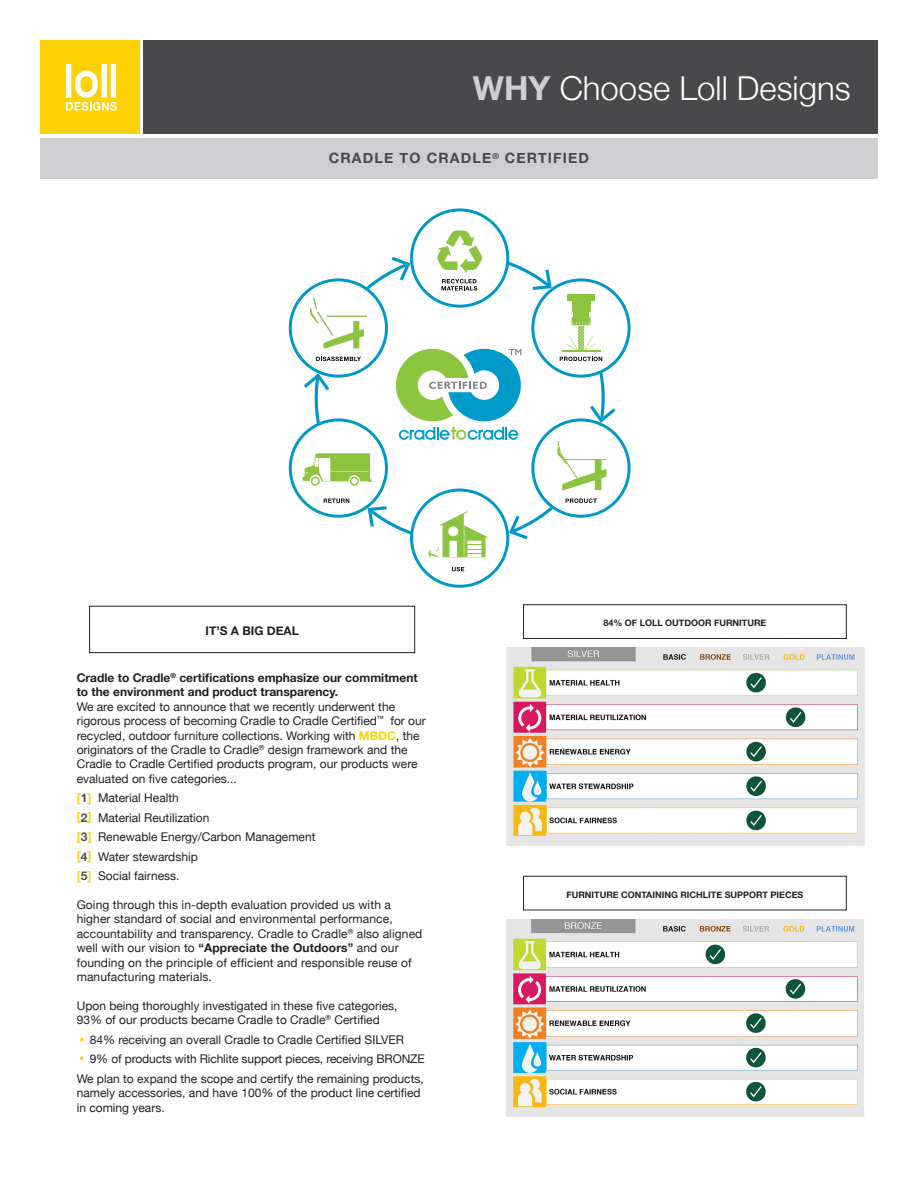
<style>
.page{position:relative;width:918px;height:1188px;background:#fff}
.page>*{position:absolute;margin:0;border:0;box-sizing:border-box;transform-origin:0 0}
.t1{font:300 33px "Helvetica Neue";color:#fff}
.t2{font:30px "Helvetica Neue";color:#fed105}
.t3{font:700 14.25px "Helvetica Neue";letter-spacing:.08em;color:#49494c}
.t4{font:12px/14.4px "Helvetica Neue";color:#231f20}
.t5{font:700 12px/14.4px "Helvetica Neue";color:#231f20}
.t6{font:700 9px "Helvetica Neue";color:#231f20}
.s1{font-weight:700;color:#cdcfd1}
.s2{font-weight:700;color:#fed105}
.s3{font-weight:700;color:#fed514}
.s4{font-weight:700;color:#4b4c4d}
.s5{font-weight:700}
</style>
<div class="page">
<svg style="left:288px;top:208px;width:343px;height:380px"></svg>
<div style="left:40px;top:40px;width:100px;height:94px;background:#fed105"></div>
<div style="left:102px;top:64px;width:5px;height:34px;background:#fff"></div>
<div style="left:66px;top:64px;width:5px;height:34px;background:#fff"></div>
<div style="left:111px;top:64px;width:5px;height:34px;background:#fff"></div>
<svg style="left:66px;top:71px;width:51px;height:40px"></svg>
<div style="left:143px;top:40px;width:735px;height:94px;background:#49494c"></div>
<div style="left:40px;top:138px;width:838px;height:40px;background:#cdcfd1"></div>
<img style="left:506px;top:919px;width:358px;height:198px">
<img style="left:506px;top:647px;width:359px;height:198px">
<div style="left:89px;top:606px;width:326px;height:47px;border:1px solid #231f20"></div>
<div style="left:523px;top:604px;width:324px;height:35px;border:1px solid #231f20"></div>
<div style="left:523px;top:876px;width:324px;height:34px;border:1px solid #231f20"></div>
<p class="t1" style="left:473px;top:62px;width:379px"><span class="s1">WHY</span> Choose Loll Designs</p>
<p class="t3" style="left:329px;top:147px;width:262px">CRADLE TO CRADLE<sup>®</sup> CERTIFIED</p>
<p class="t5" style="left:205px;top:624px;width:95px">IT’S A BIG DEAL</p>
<p class="t6" style="left:603px;top:616px;width:165px">84% OF LOLL OUTDOOR FURNITURE</p>
<p class="t5" style="left:77px;top:671px;width:343px">Cradle to Cradle<sup>®</sup> certifications emphasize our commitment to the environment and product transparency.</p>
<p class="t4" style="left:77px;top:700px;width:351px">We are excited to announce that we recently underwent the rigorous process of becoming Cradle to Cradle Certified<sup>™</sup> for our recycled, outdoor furniture collections. Working with <span class="s2">MBDC</span>, the originators of the Cradle to Cradle<sup>®</sup> design framework and the Cradle to Cradle Certified products program, our products were evaluated on five categories...</p>
<p class="t4" style="left:77px;top:791px;width:104px"><span class="s3">[</span><span class="s4">1</span><span class="s3">]</span> Material Health</p>
<p class="t4" style="left:77px;top:811px;width:134px"><span class="s3">[</span><span class="s4">2</span><span class="s3">]</span> Material Reutilization</p>
<p class="t4" style="left:77px;top:830px;width:240px"><span class="s3">[</span><span class="s4">3</span><span class="s3">]</span> Renewable Energy/Carbon Management</p>
<p class="t4" style="left:77px;top:850px;width:123px"><span class="s3">[</span><span class="s4">4</span><span class="s3">]</span> Water stewardship</p>
<p class="t4" style="left:77px;top:869px;width:104px"><span class="s3">[</span><span class="s4">5</span><span class="s3">]</span> Social fairness.</p>
<p class="t4" style="left:77px;top:898px;width:347px">Going through this in-depth evaluation provided us with a higher standard of social and environmental performance, accountability and transparency. Cradle to Cradle<sup>®</sup> also aligned well with our vision to <span class="s5">“Appreciate the Outdoors”</span> and our founding on the principle of efficient and responsible reuse of manufacturing materials.</p>
<p class="t4" style="left:77px;top:999px;width:322px">Upon being thoroughly investigated in these five categories,</p>
<p class="t4" style="left:77px;top:1013px;width:305px">93% of our products became Cradle to Cradle<sup>®</sup> Certified</p>
<p class="t2" style="left:77px;top:1017px;width:11px">‧</p>
<p class="t4" style="left:90px;top:1033px;width:316px">84% receiving an overall Cradle to Cradle Certified SILVER</p>
<p class="t2" style="left:77px;top:1037px;width:11px">‧</p>
<p class="t4" style="left:90px;top:1052px;width:337px">9% of products with Richlite support pieces, receiving BRONZE</p>
<p class="t4" style="left:77px;top:1072px;width:349px">We plan to expand the scope and certify the remaining products, namely accessories, and have 100% of the product line certified in coming years.</p>
<p class="t6" style="left:566px;top:887px;width:238px">FURNITURE CONTAINING RICHLITE SUPPORT PIECES</p>
</div>
